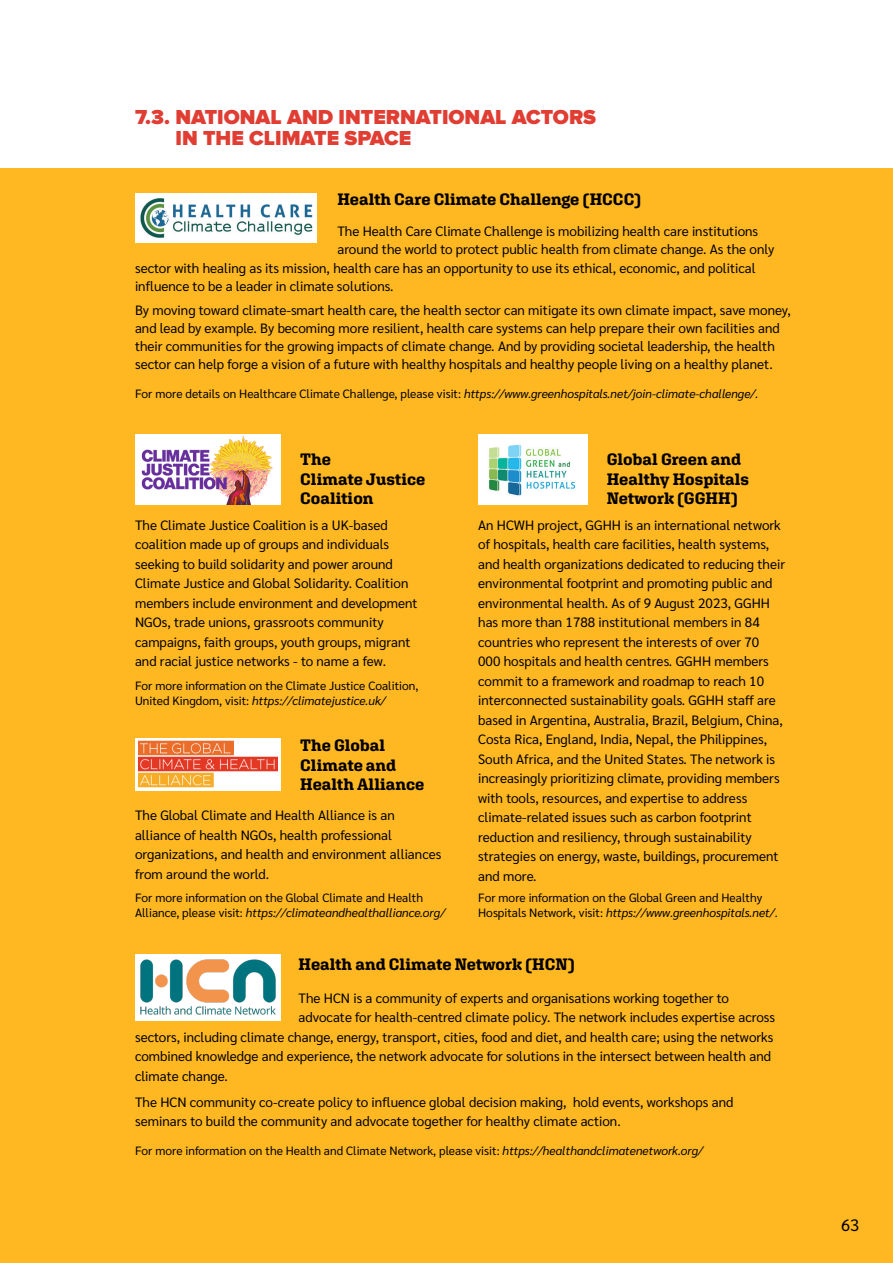
<style>
.page{position:relative;width:893px;height:1263px;background:#fff}
.page>*{position:absolute;margin:0;border:0;box-sizing:border-box;transform-origin:0 0}
.Heading_01{font:900 21px/21px "Proxima Nova";color:#e03d33}
.Body_Text{font:700 16.5px/19.5px "Aglet Slab";color:#000}
.t1{font:16.5px "Sarabun";color:#000}
.Body_Text-2{font:13.5px/19.5px "Sarabun";color:#000}
.Body_Text-3{font:12px/15px "Sarabun";color:#000}
.s1{font-style:italic}
</style>
<div class="page">
<div style="left:0;top:168px;width:893px;height:1095px;background:#ffb821"></div>
<div style="left:135px;top:193px;width:182px;height:49px;background:#fff"></div>
<img style="left:140px;top:198px;width:173px;height:40px">
<img style="left:478px;top:434px;width:110px;height:70px">
<img style="left:135px;top:434px;width:145px;height:71px">
<div style="left:135px;top:738px;width:145px;height:52px;background:#fff"></div>
<img style="left:138px;top:740px;width:139px;height:48px">
<div style="left:135px;top:954px;width:145px;height:66px;background:#fff"></div>
<img style="left:140px;top:959px;width:136px;height:56px">
<p class="Heading_01" style="left:176px;top:107px;width:422px;text-indent:-41px">7.3. NATIONAL AND INTERNATIONAL ACTORS<br>IN THE CLIMATE SPACE</p>
<p class="Body_Text" style="left:337px;top:189px;width:305px">Health Care Climate Challenge (HCCC)</p>
<p class="Body_Text-2" style="left:337px;top:223px;width:438px;line-height:18px">The Health Care Climate Challenge is mobilizing health care institutions around the world to protect public health from climate change. As the only</p>
<p class="Body_Text-2" style="left:135px;top:259px;width:622px;line-height:18px">sector with healing as its mission, health care has an opportunity to use its ethical, economic, and political influence to be a leader in climate solutions.</p>
<p class="Body_Text-2" style="left:135px;top:302px;width:657px;line-height:18px">By moving toward climate-smart health care, the health sector can mitigate its own climate impact, save money, and lead by example. By becoming more resilient, health care systems can help prepare their own facilities and their communities for the growing impacts of climate change. And by providing societal leadership, the health sector can help forge a vision of a future with healthy hospitals and healthy people living on a healthy planet.</p>
<p class="Body_Text-3" style="left:135px;top:386px;width:625px">For more details on Healthcare Climate Challenge, please visit: <span class="s1">https://www.greenhospitals.net/join-climate-challenge/.</span></p>
<p class="Body_Text" style="left:300px;top:450px;width:127px">The<br>Climate Justice<br>Coalition</p>
<p class="Body_Text" style="left:607px;top:450px;width:144px">Global Green and<br>Healthy Hospitals<br>Network (GGHH)</p>
<p class="Body_Text-2" style="left:478px;top:515px;width:308px">An HCWH project, GGHH is an international network of hospitals, health care facilities, health systems, and health organizations dedicated to reducing their environmental footprint and promoting public and environmental health. As of 9 August 2023, GGHH has more than 1788 institutional members in 84 countries who represent the interests of over 70<br>000 hospitals and health centres. GGHH members commit to a framework and roadmap to reach 10 interconnected sustainability goals. GGHH staff are based in Argentina, Australia, Brazil, Belgium, China, Costa Rica, England, India, Nepal, the Philippines, South Africa, and the United States. The network is increasingly prioritizing climate, providing members with tools, resources, and expertise to address climate-related issues such as carbon footprint reduction and resiliency, through sustainability strategies on energy, waste, buildings, procurement and more.</p>
<p class="Body_Text-3" style="left:478px;top:891px;width:301px">For more information on the Global Green and Healthy<br>Hospitals Network, visit: <span class="s1">https://www.greenhospitals.net/</span>.</p>
<p class="Body_Text-2" style="left:135px;top:515px;width:284px">The Climate Justice Coalition is a UK-based coalition made up of groups and individuals seeking to build solidarity and power around Climate Justice and Global Solidarity. Coalition members include environment and development NGOs, trade unions, grassroots community campaigns, faith groups, youth groups, migrant and racial justice networks - to name a few.</p>
<p class="Body_Text-3" style="left:135px;top:678px;width:285px">For more information on the Climate Justice Coalition,<br>United Kingdom, visit: <span class="s1">https://climatejustice.uk/</span></p>
<p class="Body_Text" style="left:300px;top:736px;width:126px">The Global<br>Climate and<br>Health Alliance</p>
<p class="Body_Text-2" style="left:135px;top:806px;width:308px">The Global Climate and Health Alliance is an alliance of health NGOs, health professional organizations, and health and environment alliances from around the world.</p>
<p class="Body_Text-3" style="left:135px;top:891px;width:312px">For more information on the Global Climate and Health<br>Alliance, please visit: <span class="s1">https://climateandhealthalliance.org/</span></p>
<p class="Body_Text" style="left:298px;top:954px;width:278px">Health and Climate Network (HCN)</p>
<p class="Body_Text-2" style="left:298px;top:988px;width:432px">The HCN is a community of experts and organisations working together to</p>
<p class="Body_Text-2" style="left:298px;top:1008px;width:478px">advocate for health-centred climate policy. The network includes expertise across</p>
<p class="Body_Text-2" style="left:135px;top:1027px;width:640px">sectors, including climate change, energy, transport, cities, food and diet, and health care; using the networks</p>
<p class="Body_Text-2" style="left:135px;top:1047px;width:637px">combined knowledge and experience, the network advocate for solutions in the intersect between health and</p>
<p class="Body_Text-2" style="left:135px;top:1066px;width:94px">climate change.</p>
<p class="Body_Text-2" style="left:135px;top:1092px;width:600px">The HCN community co-create policy to influence global decision making, hold events, workshops and seminars to build the community and advocate together for healthy climate action.</p>
<p class="Body_Text-3" style="left:135px;top:1143px;width:570px">For more information on the Health and Climate Network, please visit: <span class="s1">https://healthandclimatenetwork.org/</span></p>
<p class="t1" style="left:841px;top:1215px;width:20px">63</p>
</div>
